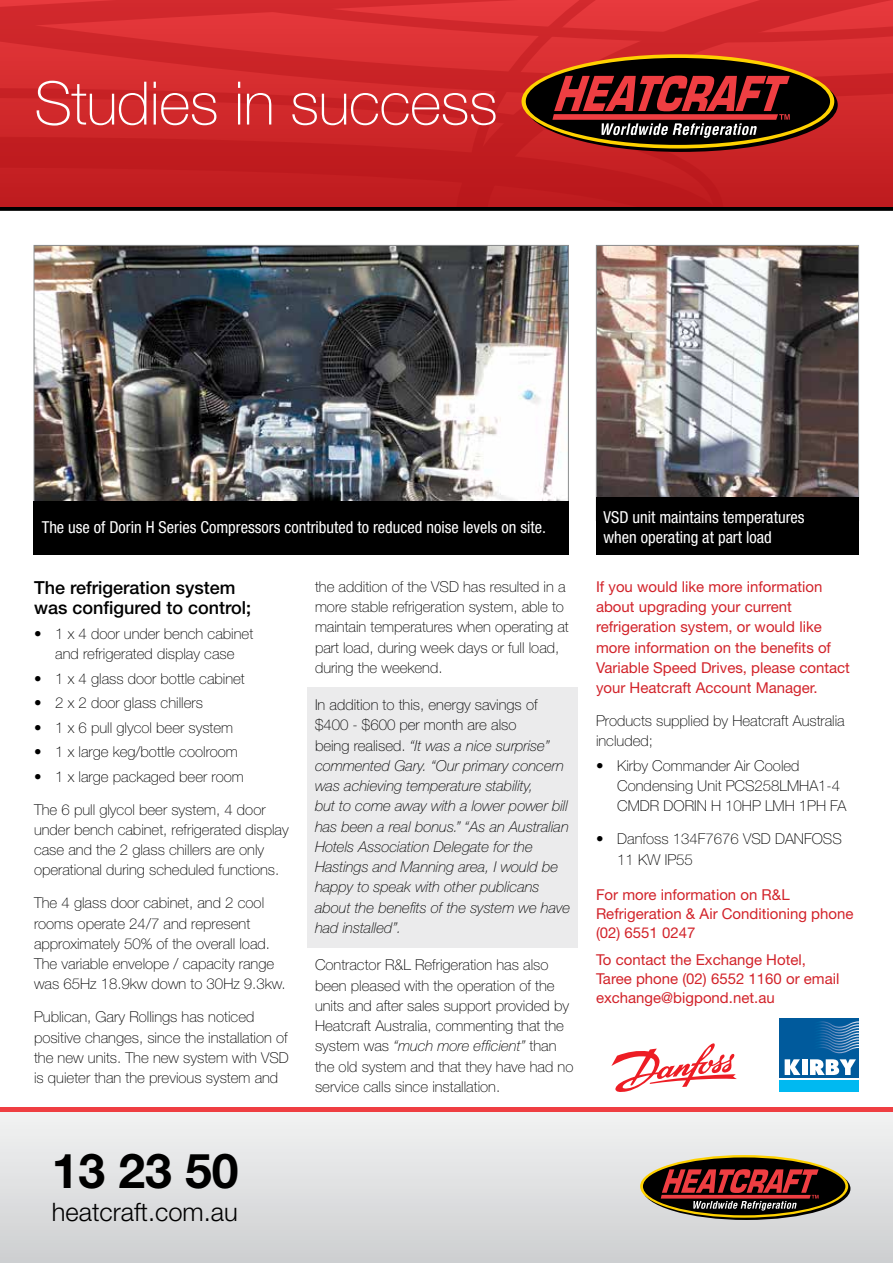
<style>
.page{position:relative;width:893px;height:1263px;background:#fff}
.page>*{position:absolute;margin:0;border:0;box-sizing:border-box;transform-origin:0 0}
.t1{font:100 60px "Helvetica Neue LT Std";letter-spacing:-.01em;color:#fff}
.t2{font:700 48.15px "Helvetica Neue LT Std";color:#000}
.t3{font:300 25.5px "Helvetica Neue LT Std";color:#000}
.t4{font:500 18px/20.2px "Helvetica Neue LT Std";color:#000}
.t5{font:condensed 16.5px/19.5px "Helvetica Neue LT Std";color:#fff}
.t6{font:100 15px/20.2px "Helvetica Neue LT Std";color:#000}
.t7{font:italic 100 15px/20.2px "Helvetica Neue LT Std";color:#000}
.t8{font:15px/20.2px "Helvetica Neue LT Std";color:#d2232a}
.s1{font-style:normal}
.s2{font-style:italic}
</style>
<div class="page">
<div style="left:308px;top:687px;width:270px;height:260px;background:#ebebec"></div>
<img style="left:36px;top:247px;width:531px;height:254px">
<div style="left:34px;top:501px;width:535px;height:54px;background:#000"></div>
<img style="left:598px;top:247px;width:259px;height:250px">
<div style="left:596px;top:245px;width:263px;height:276px;border:1px solid #8a8c8e"></div>
<div style="left:596px;top:497px;width:263px;height:58px;background:#000"></div>
<div style="left:0;top:1112px;width:893px;height:151px;background:linear-gradient(to bottom,#f2f3f3,#cdcfd0)"></div>
<hr style="left:0;top:1108px;width:893px;height:4px;background:#ef3e42">
<svg style="left:0;top:206px;width:893px;height:5px;background:#2d0c0d"></svg>
<svg style="left:0;top:0;width:893px;height:206px;background:#cd2629"></svg>
<svg style="left:525px;top:58px;width:313px;height:94px"></svg>
<svg style="left:521px;top:54px;width:313px;height:94px;background:#f3c002"></svg>
<div style="left:526px;top:58px;width:304px;height:87px;background:#000;border-radius:50%"></div>
<svg style="left:552px;top:76px;width:238px;height:62px"></svg>
<div style="left:780px;top:1018px;width:79px;height:59px;background:#005a9c"></div>
<div style="left:780px;top:1080px;width:79px;height:12px;background:#00b9f1"></div>
<svg style="left:785px;top:1059px;width:15px;height:16px"></svg>
<div style="left:802px;top:1059px;width:5px;height:16px;background:#fff"></div>
<svg style="left:810px;top:1021px;width:49px;height:54px"></svg>
<svg style="left:611px;top:1043px;width:126px;height:49px"></svg>
<svg style="left:642px;top:1157px;width:208px;height:63px"></svg>
<svg style="left:640px;top:1155px;width:208px;height:63px"></svg>
<div style="left:643px;top:1157px;width:202px;height:58px;background:#000;border-radius:50%"></div>
<svg style="left:661px;top:1169px;width:158px;height:41px"></svg>
<h1 class="t1" style="left:34px;top:69px;width:465px">Studies in success</h1>
<p class="t5" style="left:42px;top:517px;width:506px">The use of Dorin H Series Compressors contributed to reduced noise levels on site.</p>
<p class="t5" style="left:603px;top:508px;width:203px">VSD unit maintains temperatures when operating at part load</p>
<p class="t4" style="left:34px;top:577px;width:219px">The refrigeration system was configured to control;</p>
<p class="t6" style="left:34px;top:623px;width:221px;text-align:center">• 1 x 4 door under bench cabinet and refrigerated display case</p>
<p class="t6" style="left:34px;top:668px;width:212px">• 1 x 4 glass door bottle cabinet</p>
<p class="t6" style="left:34px;top:693px;width:170px">• 2 x 2 door glass chillers</p>
<p class="t6" style="left:34px;top:717px;width:201px">• 1 x 6 pull glycol beer system</p>
<p class="t6" style="left:34px;top:742px;width:205px">• 1 x large keg/bottle coolroom</p>
<p class="t6" style="left:34px;top:766px;width:211px">• 1 x large packaged beer room</p>
<p class="t6" style="left:34px;top:799px;width:256px">The 6 pull glycol beer system, 4 door under bench cabinet, refrigerated display case and the 2 glass chillers are only operational during scheduled functions.</p>
<p class="t6" style="left:34px;top:893px;width:253px">The 4 glass door cabinet, and 2 cool rooms operate 24/7 and represent approximately 50% of the overall load.<br>The variable envelope / capacity range was 65Hz 18.9kw down to 30Hz 9.3kw.</p>
<p class="t6" style="left:34px;top:1007px;width:256px">Publican, Gary Rollings has noticed positive changes, since the installation of the new units. The new system with VSD is quieter than the previous system and</p>
<h2 class="t2" style="left:52px;top:1141px;width:188px">13 23 50</h2>
<h3 class="t3" style="left:52px;top:1196px;width:187px">heatcraft.com.au</h3>
<p class="t6" style="left:315px;top:576px;width:255px">the addition of the VSD has resulted in a more stable refrigeration system, able to maintain temperatures when operating at part load, during week days or full load, during the weekend.</p>
<p class="t7" style="left:315px;top:695px;width:257px"><span class="s1">In addition to this, energy savings of $400 - $600 per month are also<br>being realised.</span> “It was a nice surprise” commented Gary. “Our primary concern was achieving temperature stability,<br>but to come away with a lower power bill has been a real bonus.” “As an Australian Hotels Association Delegate for the Hastings and Manning area, I would be happy to speak with other publicans about the benefits of the system we have had installed”.</p>
<p class="t6" style="left:315px;top:955px;width:260px">Contractor R&amp;L Refrigeration has also been pleased with the operation of the units and after sales support provided by Heatcraft Australia, commenting that the system was <span class="s2">“much more efficient”</span> than the old system and that they have had no service calls since installation.</p>
<p class="t8" style="left:596px;top:576px;width:255px">If you would like more information about upgrading your current refrigeration system, or would like more information on the benefits of Variable Speed Drives, please contact your Heatcraft Account Manager.</p>
<p class="t6" style="left:596px;top:711px;width:250px">Products supplied by Heatcraft Australia included;</p>
<p class="t6" style="left:617px;top:755px;width:231px;text-indent:-21px">• Kirby Commander Air Cooled<br>Condensing Unit PCS258LMHA1-4<br>CMDR DORIN H 10HP LMH 1PH FA</p>
<p class="t6" style="left:617px;top:829px;width:226px;text-indent:-21px">• Danfoss 134F7676 VSD DANFOSS<br>11 KW IP55</p>
<p class="t8" style="left:596px;top:885px;width:259px;line-height:18.8px">For more information on R&amp;L<br>Refrigeration &amp; Air Conditioning phone (02) 6551 0247</p>
<p class="t8" style="left:596px;top:950px;width:245px;line-height:18.8px">To contact the Exchange Hotel,<br>Taree phone (02) 6552 1160 or email exchange@bigpond.net.au</p>
</div>
